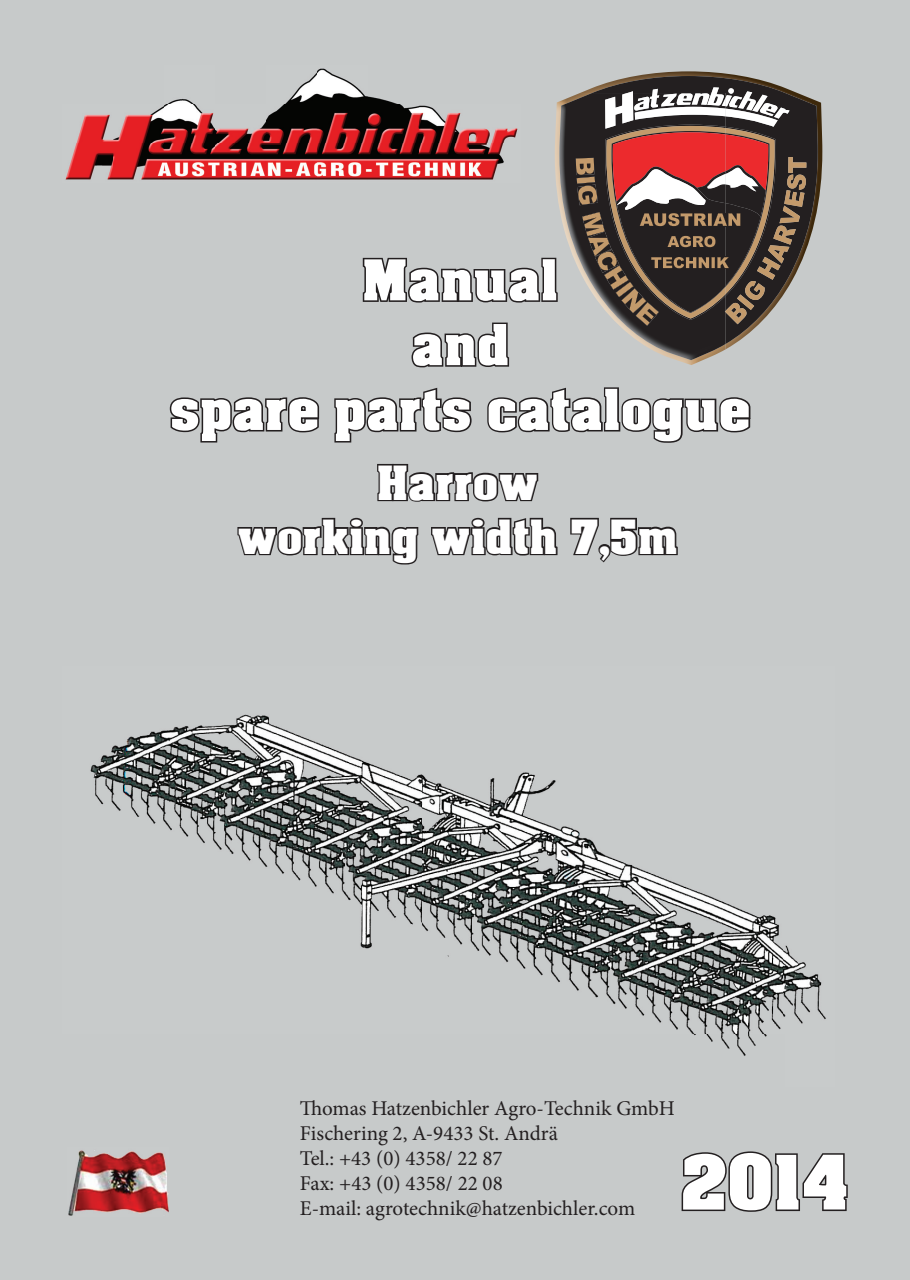
<style>
.page{position:relative;width:910px;height:1280px;background:#c7caca}
.page>*{position:absolute;margin:0;border:0;box-sizing:border-box;transform-origin:0 0}
.t1{font:72px "Acme Font";color:#fff}
.t2{font:54px/64.8px "Acme Font";color:#fff;text-align:center}
.t3{font:45px/54px "Acme Font";color:#fff;text-align:center}
.t4{font:21px/25.2px "Minion Pro";color:#231f20}
</style>
<div class="page">
<img style="left:65px;top:68px;width:453px;height:112px">
<img style="left:90px;top:714px;width:736px;height:342px">
<img style="left:580px;top:71px;width:242px;height:133px">
<img style="left:592px;top:76px;width:226px;height:255px">
<img style="left:559px;top:93px;width:167px;height:120px">
<img style="left:726px;top:127px;width:50px;height:169px">
<img style="left:726px;top:128px;width:49px;height:166px">
<img style="left:606px;top:126px;width:120px;height:87px">
<img style="left:726px;top:133px;width:43px;height:154px">
<img style="left:726px;top:134px;width:42px;height:56px">
<img style="left:613px;top:132px;width:113px;height:69px">
<img style="left:726px;top:165px;width:40px;height:51px">
<img style="left:726px;top:168px;width:32px;height:23px">
<img style="left:726px;top:203px;width:35px;height:78px">
<img style="left:616px;top:167px;width:110px;height:46px">
<img style="left:617px;top:169px;width:89px;height:41px">
<img style="left:709px;top:93px;width:2px;height:13px">
<img style="left:738px;top:91px;width:18px;height:18px">
<img style="left:752px;top:95px;width:15px;height:14px">
<svg style="left:652px;top:89px;width:6px;height:4px"></svg>
<img style="left:650px;top:93px;width:9px;height:14px">
<svg style="left:627px;top:91px;width:6px;height:2px"></svg>
<img style="left:605px;top:93px;width:28px;height:36px">
<img style="left:777px;top:108px;width:12px;height:11px">
<img style="left:634px;top:97px;width:15px;height:14px">
<img style="left:661px;top:93px;width:48px;height:13px">
<img style="left:760px;top:103px;width:17px;height:6px">
<svg style="left:711px;top:87px;width:31px;height:21px"></svg>
<img style="left:726px;top:109px;width:52px;height:18px">
<img style="left:635px;top:107px;width:91px;height:13px">
<img style="left:576px;top:158px;width:18px;height:17px">
<img style="left:577px;top:177px;width:18px;height:7px">
<img style="left:577px;top:184px;width:21px;height:21px">
<img style="left:582px;top:212px;width:23px;height:1px">
<img style="left:752px;top:300px;width:2px;height:10px">
<img style="left:752px;top:281px;width:13px;height:19px">
<img style="left:757px;top:257px;width:24px;height:23px">
<img style="left:768px;top:245px;width:21px;height:19px">
<img style="left:773px;top:226px;width:23px;height:19px">
<img style="left:779px;top:206px;width:21px;height:17px">
<img style="left:784px;top:190px;width:20px;height:17px">
<img style="left:787px;top:175px;width:19px;height:15px">
<img style="left:788px;top:157px;width:18px;height:16px">
<svg style="left:169px;top:397px;width:151px;height:46px"></svg>
<svg style="left:334px;top:213px;width:418px;height:289px"></svg>
<svg style="left:237px;top:517px;width:182px;height:48px"></svg>
<svg style="left:431px;top:517px;width:127px;height:39px"></svg>
<svg style="left:570px;top:517px;width:108px;height:46px"></svg>
<img style="left:68px;top:1150px;width:101px;height:66px">
<svg style="left:681px;top:1151px;width:167px;height:61px"></svg>
<h2 class="t2" style="left:170px;top:247px;width:582px">Manual<br>and<br>spare parts catalogue</h2>
<h3 class="t3" style="left:237px;top:455px;width:442px">Harrow<br>working width 7,5m</h3>
<p class="t4" style="left:300px;top:1095px;width:377px;text-indent:22px">omas Hatzenbichler Agro-Technik GmbH<br>Fischering 2, A-9433 St. Andrä<br>Tel.: +43 (0) 4358/ 22 87<br>Fax: +43 (0) 4358/ 22 08<br>E-mail: agrotechnik@hatzenbichler.com</p>
<h1 class="t1" style="left:680px;top:1136px;width:170px">2014</h1>
</div>
